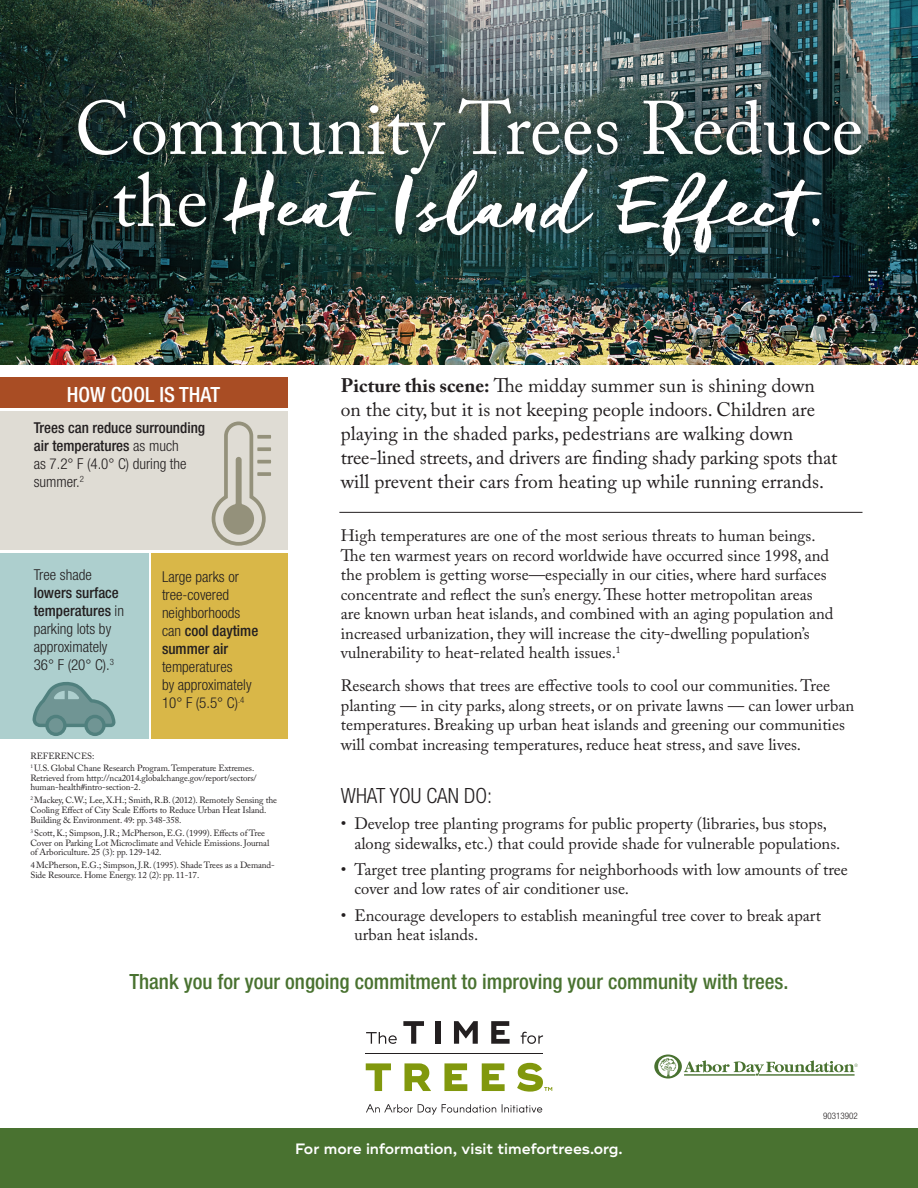
<style>
.page{position:relative;width:918px;height:1188px;background:#fff}
.page>*{position:absolute;margin:0;border:0;box-sizing:border-box;transform-origin:0 0}
.Headline{font:75px/72px "Adobe Caslon Pro";color:#fff;text-align:center}
.CTA_Text{font:500 condensed 21px "Helvetica Neue";color:#497230}
.LeadIn_Paragraph{font:300 condensed 21px "Helvetica Neue";color:#231f20}
.Subhead{font:500 condensed 21px "Helvetica Neue";color:#fff}
.LeadIn_Paragraph-2{font:19.5px/24px "Adobe Caslon Pro";color:#231f20}
.LeadIn_Paragraph-3{font:16.5px/19.5px "Adobe Caslon Pro";color:#231f20}
.Body_Copy{font:16.5px/19.5px "Adobe Caslon Pro";color:#231f20}
.Body_Copy-2{font:300 condensed 15px/18px "Helvetica Neue";color:#231f20}
.Body_Copy-3{font:500 condensed 15px/18px "Helvetica Neue";color:#231f20}
.t1{font:600 15px "Ridley Grotesk";color:#fff}
.Body_Copy-4{font:9px/9.8px "Adobe Caslon Pro";letter-spacing:-.01em;color:#231f20}
.Component_Number{font:300 condensed 9px "Helvetica Neue";color:#231f20}
.s1{font-family:"Freeland"}
.s2{font-weight:300}
.s3{font-weight:500}
.s4{font-weight:700}
</style>
<div class="page">
<img style="left:0;top:0;width:918px;height:364px">
<hr style="left:339px;top:512px;width:523px;height:1px;background:#231f20">
<div style="left:0;top:553px;width:148px;height:186px;background:#adcfce"></div>
<div style="left:0;top:411px;width:288px;height:139px;background:#dfdcd4"></div>
<div style="left:152px;top:553px;width:136px;height:186px;background:#d9b748"></div>
<div style="left:0;top:378px;width:288px;height:30px;background:#a94d24"></div>
<div style="left:69px;top:90px;width:801px;height:175px;background:#231f20;opacity:.75"></div>
<svg style="left:212px;top:422px;width:59px;height:124px"></svg>
<svg style="left:32px;top:682px;width:84px;height:54px"></svg>
<div style="left:49px;top:718px;width:14px;height:15px;background:#709594;border-radius:50%"></div>
<div style="left:88px;top:718px;width:14px;height:15px;background:#709594;border-radius:50%"></div>
<svg style="left:654px;top:1054px;width:204px;height:25px"></svg>
<svg style="left:366px;top:1032px;width:31px;height:12px"></svg>
<svg style="left:403px;top:1021px;width:21px;height:23px"></svg>
<div style="left:435px;top:1021px;width:6px;height:23px;background:#231f20"></div>
<svg style="left:454px;top:1021px;width:24px;height:23px"></svg>
<svg style="left:491px;top:1021px;width:19px;height:23px"></svg>
<svg style="left:521px;top:1032px;width:22px;height:12px"></svg>
<svg style="left:366px;top:1063px;width:25px;height:28px"></svg>
<svg style="left:404px;top:1063px;width:27px;height:28px"></svg>
<svg style="left:444px;top:1063px;width:23px;height:28px"></svg>
<svg style="left:482px;top:1063px;width:23px;height:28px"></svg>
<hr style="left:366px;top:1053px;width:177px;height:1px;background:#231f20">
<svg style="left:517px;top:1063px;width:35px;height:29px"></svg>
<svg style="left:366px;top:1104px;width:130px;height:11px"></svg>
<svg style="left:502px;top:1104px;width:40px;height:9px"></svg>
<div style="left:0;top:1128px;width:918px;height:60px;background:#497230"></div>
<p class="Headline" style="left:75px;top:92px;width:790px">Community Trees Reduce the <span class="s1">Heat Island Effect.</span></p>
<p class="Subhead" style="left:67px;top:382px;width:155px">HOW COOL IS THAT</p>
<p class="Body_Copy-3" style="left:34px;top:418px;width:173px">Trees can reduce surrounding air temperatures <span class="s2">as much<br>as 7.2° F (4.0° C) during the summer.</span><sup>2</sup></p>
<p class="Body_Copy-2" style="left:34px;top:566px;width:92px">Tree shade <span class="s3">lowers surface temperatures</span> in parking lots by approximately<br>36° F (20° C).<sup>3</sup></p>
<p class="Body_Copy-2" style="left:162px;top:568px;width:98px">Large parks or tree-covered neighborhoods can <span class="s3">cool daytime summer air </span>temperatures<br>by approximately<br>10° F (5.5° C)<sup>.4</sup></p>
<p class="Body_Copy-4" style="left:30px;top:751px;width:66px">REFERENCES:</p>
<p class="Body_Copy-4" style="left:30px;top:763px;width:228px"><sup>1</sup> U.S. Global Chane Research Program. Temperature Extremes.<br>Retrieved from http://nca2014.globalchange.gov/report/sectors/ human-health#intro-section-2.</p>
<p class="Body_Copy-4" style="left:30px;top:795px;width:248px"><sup>2</sup> Mackey, C.W.; Lee, X.H.; Smith, R.B. (2012). Remotely Sensing the<br>Cooling Effect of City Scale Efforts to Reduce Urban Heat Island.<br>Building &amp; Environment. 49: pp. 348-358.</p>
<p class="Body_Copy-4" style="left:30px;top:828px;width:240px"><sup>3</sup> Scott, K.; Simpson, J.R.; McPherson, E.G. (1999). Effects of Tree<br>Cover on Parking Lot Microclimate and Vehicle Emissions. Journal of Arboriculture. 25 (3): pp. 129-142.</p>
<p class="Body_Copy-4" style="left:30px;top:860px;width:246px">4McPherson, E.G.; Simpson, J.R. (1995). Shade Trees as a Demand-<br>Side Resource. Home Energy. 12 (2): pp. 11-17.</p>
<p class="LeadIn_Paragraph-2" style="left:341px;top:373px;width:498px"><span class="s4">Picture this scene:</span> The midday summer sun is shining down on the city, but it is not keeping people indoors. Children are playing in the shaded parks, pedestrians are walking down tree-lined streets, and drivers are finding shady parking spots that will prevent their cars from heating up while running errands.</p>
<p class="LeadIn_Paragraph-3" style="left:341px;top:526px;width:494px">High temperatures are one of the most serious threats to human beings.<br>The ten warmest years on record worldwide have occurred since 1998, and the problem is getting worse—especially in our cities, where hard surfaces concentrate and reflect the sun’s energy. These hotter metropolitan areas are known urban heat islands, and combined with an aging population and increased urbanization, they will increase the city-dwelling population’s vulnerability to heat-related health issues.<sup>1</sup></p>
<p class="LeadIn_Paragraph-3" style="left:341px;top:676px;width:515px">Research shows that trees are effective tools to cool our communities. Tree planting — in city parks, along streets, or on private lawns — can lower urban temperatures. Breaking up urban heat islands and greening our communities will combat increasing temperatures, reduce heat stress, and save lives.</p>
<p class="LeadIn_Paragraph" style="left:341px;top:783px;width:153px">WHAT YOU CAN DO:</p>
<p class="Body_Copy" style="left:354px;top:814px;width:488px;text-indent:-14px">• Develop tree planting programs for public property (libraries, bus stops, along sidewalks, etc.) that could provide shade for vulnerable populations.</p>
<p class="Body_Copy" style="left:354px;top:860px;width:495px;text-indent:-14px">• Target tree planting programs for neighborhoods with low amounts of tree cover and low rates of air conditioner use.</p>
<p class="Body_Copy" style="left:354px;top:905px;width:468px;text-indent:-14px">• Encourage developers to establish meaningful tree cover to break apart urban heat islands.</p>
<p class="CTA_Text" style="left:129px;top:969px;width:661px">Thank you for your ongoing commitment to improving your community with trees.</p>
<p class="t1" style="left:295px;top:1140px;width:329px">For more information, visit timefortrees.org.</p>
<p class="Component_Number" style="left:823px;top:1111px;width:36px">90313902</p>
</div>
